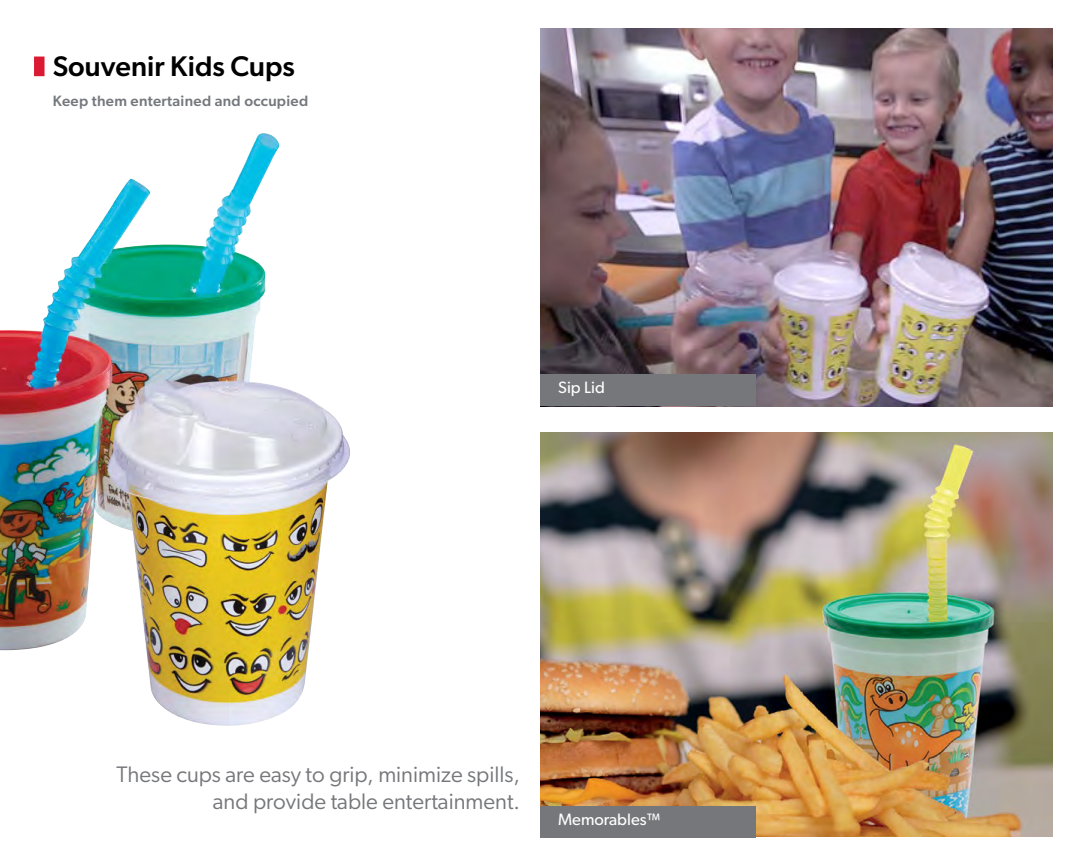
<style>
.page{position:relative;width:1080px;height:864px;background:#fff}
.page>*{position:absolute;margin:0;border:0;box-sizing:border-box;transform-origin:0 0}
.t1{font:500 28.5px "Gibson";color:#000}
.t2{font:22.5px/27px "Gibson";color:#76777a;text-align:right}
.t3{font:16.5px "Gibson";color:#fff}
.t4{font:500 15px "Gibson";letter-spacing:.02em;color:#74787c}
</style>
<div class="page">
<img style="left:540px;top:28px;width:513px;height:378px">
<img style="left:540px;top:432px;width:513px;height:405px">
<div style="left:540px;top:807px;width:216px;height:31px;background:#76777a"></div>
<div style="left:540px;top:375px;width:216px;height:31px;background:#76777a"></div>
<img style="left:0;top:133px;width:350px;height:593px">
<div style="left:34px;top:57px;width:11px;height:19px;background:#da1a32"></div>
<p class="t1" style="left:53px;top:49px;width:244px">Souvenir Kids Cups</p>
<p class="t4" style="left:53px;top:92px;width:257px">Keep them entertained and occupied</p>
<p class="t3" style="left:558px;top:377px;width:48px">Sip Lid</p>
<p class="t2" style="left:117px;top:760px;width:405px">These cups are easy to grip, minimize spills, and provide table entertainment.</p>
<p class="t3" style="left:558px;top:809px;width:104px">Memorables™</p>
</div>
